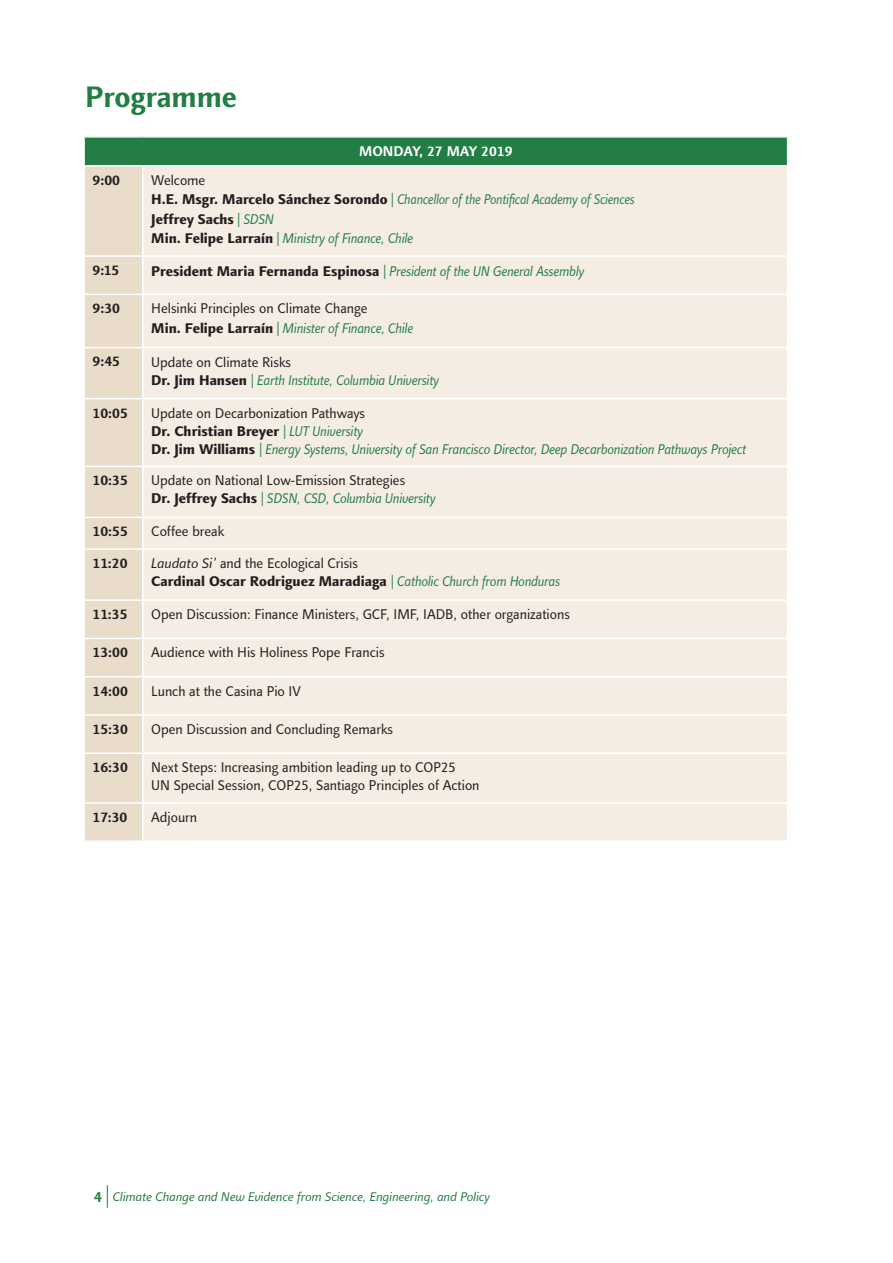
<style>
.page{position:relative;width:893px;height:1263px;background:#fff}
.page>*{position:absolute;margin:0;border:0;box-sizing:border-box;transform-origin:0 0}
.t1{font:700 30px "Linotype Finnegan";color:#237e45}
.t2{font:14.25px "Linotype Finnegan";color:#231f20}
.t3{font:italic 14.25px "Linotype Finnegan";letter-spacing:-.005em;color:#237e45;scale:.9 1}
.t4{font:800 14.25px "Linotype Finnegan";color:#231f20}
.t5{font:700 14.25px "Linotype Finnegan";color:#231f20}
.t6{font:700 14.25px "Linotype Finnegan";color:#fff}
.t7{font:italic 12.75px "Linotype Finnegan";color:#237e45}
.s1{font-weight:800;font-style:normal;color:#231f20}
.s2{font-weight:400;font-style:italic;color:#237e45}
.s3{font-style:italic}
.s4{font-weight:700;font-style:normal;font-size:15px}
</style>
<div class="page">
<svg style="left:107px;top:1185px;width:1px;height:23px"></svg>
<div style="left:84px;top:137px;width:704px;height:29px;background:#237e45"></div>
<div style="left:85px;top:167px;width:57px;height:673px;background:#eadcca"></div>
<div style="left:144px;top:167px;width:643px;height:673px;background:#f5ede4"></div>
<hr style="left:83px;top:136px;width:60px;height:2px;background:#fff">
<hr style="left:83px;top:138px;width:2px;height:27px;background:#fff">
<hr style="left:143px;top:136px;width:645px;height:2px;background:#fff">
<svg style="left:787px;top:138px;width:1px;height:27px"></svg>
<hr style="left:83px;top:165px;width:60px;height:2px;background:#fff">
<hr style="left:143px;top:165px;width:645px;height:2px;background:#fff">
<hr style="left:83px;top:255px;width:60px;height:2px;background:#fff">
<hr style="left:143px;top:255px;width:645px;height:2px;background:#fff">
<hr style="left:83px;top:294px;width:60px;height:1px;background:#fff">
<hr style="left:143px;top:294px;width:645px;height:1px;background:#fff">
<hr style="left:83px;top:466px;width:60px;height:1px;background:#fff">
<hr style="left:143px;top:466px;width:645px;height:1px;background:#fff">
<hr style="left:83px;top:517px;width:60px;height:1px;background:#fff">
<hr style="left:143px;top:517px;width:645px;height:1px;background:#fff">
<hr style="left:83px;top:548px;width:60px;height:2px;background:#fff">
<hr style="left:143px;top:548px;width:645px;height:2px;background:#fff">
<hr style="left:83px;top:599px;width:60px;height:2px;background:#fff">
<hr style="left:143px;top:599px;width:645px;height:2px;background:#fff">
<hr style="left:83px;top:638px;width:60px;height:1px;background:#fff">
<hr style="left:143px;top:638px;width:645px;height:1px;background:#fff">
<hr style="left:83px;top:676px;width:60px;height:1px;background:#fff">
<hr style="left:143px;top:676px;width:645px;height:1px;background:#fff">
<hr style="left:83px;top:802px;width:60px;height:2px;background:#fff">
<hr style="left:143px;top:802px;width:645px;height:2px;background:#fff">
<hr style="left:83px;top:347px;width:60px;height:1px;background:#fff">
<hr style="left:143px;top:347px;width:645px;height:1px;background:#fff">
<hr style="left:83px;top:398px;width:60px;height:1px;background:#fff">
<hr style="left:143px;top:398px;width:645px;height:1px;background:#fff">
<hr style="left:83px;top:714px;width:60px;height:2px;background:#fff">
<hr style="left:143px;top:714px;width:645px;height:2px;background:#fff">
<hr style="left:83px;top:752px;width:60px;height:2px;background:#fff">
<hr style="left:143px;top:752px;width:645px;height:2px;background:#fff">
<p class="t1" style="left:85px;top:79px;width:154px">Programme</p>
<p class="t6" style="left:359px;top:142px;width:155px">MONDAY, 27 MAY 2019</p>
<p class="t5" style="left:93px;top:171px;width:29px">9:00</p>
<p class="t2" style="left:151px;top:172px;width:56px">Welcome</p>
<p class="t3" style="left:151px;top:191px;width:539px"><span class="s1">H.E. Msgr. Marcelo Sánchez Sorondo</span> | Chancellor of the Pontifical Academy of Sciences</p>
<p class="t4" style="left:151px;top:211px;width:124px">Jeffrey Sachs <span class="s2">| SDSN</span></p>
<p class="t3" style="left:151px;top:230px;width:293px"><span class="s1">Min. Felipe Larraín</span> | Ministry of Finance, Chile</p>
<p class="t5" style="left:93px;top:262px;width:28px">9:15</p>
<p class="t3" style="left:151px;top:262px;width:483px"><span class="s1">President Maria Fernanda Espinosa</span> | President of the UN General Assembly</p>
<p class="t5" style="left:93px;top:300px;width:29px">9:30</p>
<p class="t2" style="left:151px;top:300px;width:218px">Helsinki Principles on Climate Change</p>
<p class="t3" style="left:151px;top:320px;width:293px"><span class="s1">Min. Felipe Larraín</span> | Minister of Finance, Chile</p>
<p class="t5" style="left:93px;top:353px;width:29px">9:45</p>
<p class="t2" style="left:151px;top:353px;width:141px">Update on Climate Risks</p>
<p class="t3" style="left:151px;top:371px;width:322px"><span class="s1">Dr. Jim Hansen</span> | Earth Institute, Columbia University</p>
<p class="t5" style="left:93px;top:404px;width:37px">10:05</p>
<p class="t2" style="left:151px;top:404px;width:215px">Update on Decarbonization Pathways</p>
<p class="t4" style="left:151px;top:422px;width:214px">Dr. Christian Breyer <span class="s2">| LUT University</span></p>
<p class="t3" style="left:151px;top:440px;width:663px"><span class="s1">Dr. Jim Williams</span> | Energy Systems, University of San Francisco Director, Deep Decarbonization Pathways Project</p>
<p class="t5" style="left:93px;top:472px;width:37px">10:35</p>
<p class="t2" style="left:151px;top:472px;width:255px">Update on National Low-Emission Strategies</p>
<p class="t3" style="left:151px;top:490px;width:318px"><span class="s1">Dr. Jeffrey Sachs</span> | SDSN, CSD, Columbia University</p>
<p class="t5" style="left:93px;top:523px;width:37px">10:55</p>
<p class="t2" style="left:151px;top:523px;width:74px">Coffee break</p>
<p class="t5" style="left:93px;top:555px;width:36px">11:20</p>
<p class="t2" style="left:151px;top:555px;width:208px"><span class="s3">Laudato Si’</span> and the Ecological Crisis</p>
<p class="t4" style="left:151px;top:573px;width:411px">Cardinal Oscar Rodriguez Maradiaga <span class="s2">| Catholic Church from Honduras</span></p>
<p class="t5" style="left:93px;top:606px;width:36px">11:35</p>
<p class="t2" style="left:151px;top:606px;width:420px">Open Discussion: Finance Ministers, GCF, IMF, IADB, other organizations</p>
<p class="t5" style="left:93px;top:644px;width:37px">13:00</p>
<p class="t2" style="left:151px;top:644px;width:235px">Audience with His Holiness Pope Francis</p>
<p class="t5" style="left:93px;top:682px;width:37px">14:00</p>
<p class="t2" style="left:151px;top:682px;width:151px">Lunch at the Casina Pio IV</p>
<p class="t5" style="left:93px;top:721px;width:37px">15:30</p>
<p class="t2" style="left:151px;top:721px;width:243px">Open Discussion and Concluding Remarks</p>
<p class="t5" style="left:93px;top:759px;width:37px">16:30</p>
<p class="t2" style="left:151px;top:759px;width:306px">Next Steps: Increasing ambition leading up to COP25</p>
<p class="t2" style="left:151px;top:777px;width:330px">UN Special Session, COP25, Santiago Principles of Action</p>
<p class="t5" style="left:93px;top:809px;width:36px">17:30</p>
<p class="t2" style="left:151px;top:809px;width:47px">Adjourn</p>
<p class="t7" style="left:94px;top:1189px;width:398px"><span class="s4">4</span> Climate Change and New Evidence from Science, Engineering, and Policy</p>
</div>
